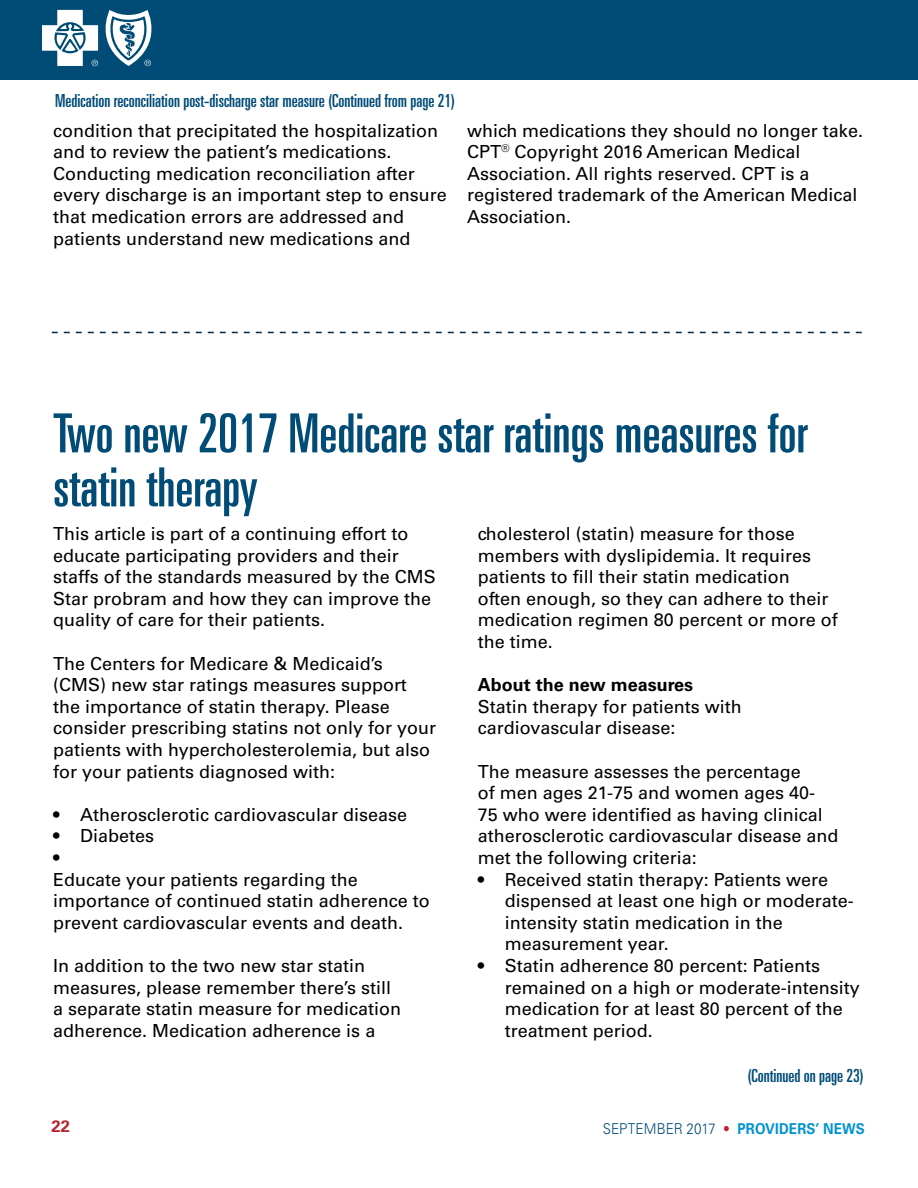
<style>
.page{position:relative;width:918px;height:1188px;background:#fff}
.page>*{position:absolute;margin:0;border:0;box-sizing:border-box;transform-origin:0 0}
.t1{font:ultra-condensed 54px/54px "Univers LT Std";color:#004c76}
.t2{font:18px/21.6px "Univers LT Std";color:#000}
.t3{font:ultra-condensed 18px "Univers LT Std";color:#004c76}
.t4{font:700 18px "Univers LT Std";color:#000}
.t5{font:700 16.5px "Univers LT Std";color:#b8232f}
.t6{font:700 15px "Univers LT Std";letter-spacing:.01em;color:#0093d0;scale:.9 1}
.s1{font-weight:300;color:#004c76}
.s2{font-weight:300;color:#b8232f}
</style>
<div class="page">
<div style="left:0;top:0;width:918px;height:80px;background:#004c76"></div>
<svg style="left:42px;top:10px;width:110px;height:56px"></svg>
<svg style="left:52px;top:332px;width:810px;height:1px"></svg>
<p class="t3" style="left:55px;top:91px;width:401px">Medication reconciliation post-discharge star measure (Continued from page 21)</p>
<p class="t2" style="left:53px;top:119px;width:395px">condition that precipitated the hospitalization and to review the patient’s medications.<br>Conducting medication reconciliation after every discharge is an important step to ensure that medication errors are addressed and patients understand new medications and</p>
<p class="t2" style="left:467px;top:119px;width:397px">which medications they should no longer take.<br>CPT<sup>®</sup> Copyright 2016 American Medical Association. All rights reserved. CPT is a registered trademark of the American Medical Association.</p>
<h1 class="t1" style="left:53px;top:406px;width:756px">Two new 2017 Medicare star ratings measures for statin therapy</h1>
<p class="t2" style="left:53px;top:523px;width:384px">This article is part of a continuing effort to educate participating providers and their staffs of the standards measured by the CMS Star probram and how they can improve the quality of care for their patients.</p>
<p class="t2" style="left:53px;top:652px;width:385px">The Centers for Medicare &amp; Medicaid’s (CMS) new star ratings measures support the importance of statin therapy. Please consider prescribing statins not only for your patients with hypercholesterolemia, but also for your patients diagnosed with:</p>
<p class="t2" style="left:53px;top:804px;width:355px">• Atherosclerotic cardiovascular disease</p>
<p class="t2" style="left:53px;top:825px;width:378px">• Diabetes<br>•<br>Educate your patients regarding the importance of continued statin adherence to prevent cardiovascular events and death.</p>
<p class="t2" style="left:53px;top:955px;width:350px">In addition to the two new star statin measures, please remember there’s still a separate statin measure for medication adherence. Medication adherence is a</p>
<p class="t2" style="left:478px;top:523px;width:362px">cholesterol (statin) measure for those members with dyslipidemia. It requires patients to fill their statin medication often enough, so they can adhere to their medication regimen 80 percent or more of the time.</p>
<p class="t4" style="left:478px;top:674px;width:217px">About the new measures</p>
<p class="t2" style="left:478px;top:696px;width:266px">Statin therapy for patients with cardiovascular disease:</p>
<p class="t2" style="left:478px;top:760px;width:362px">The measure assesses the percentage<br>of men ages 21-75 and women ages 40- 75 who were identified as having clinical atherosclerotic cardiovascular disease and met the following criteria:</p>
<p class="t2" style="left:505px;top:868px;width:351px;text-indent:-27px">• Received statin therapy: Patients were dispensed at least one high or moderate&shy;intensity statin medication in the measurement year.</p>
<p class="t2" style="left:505px;top:955px;width:357px;text-indent:-27px">• Statin adherence 80 percent: Patients remained on a high or moderate-intensity medication for at least 80 percent of the treatment period.</p>
<p class="t3" style="left:747px;top:1066px;width:118px">(Continued on page 23)</p>
<p class="t5" style="left:52px;top:1117px;width:20px">22</p>
<p class="t6" style="left:603px;top:1120px;width:293px"><span class="s1">SEPTEMBER 2017</span> <span class="s2">•</span> PROVIDERS’ NEWS</p>
</div>
